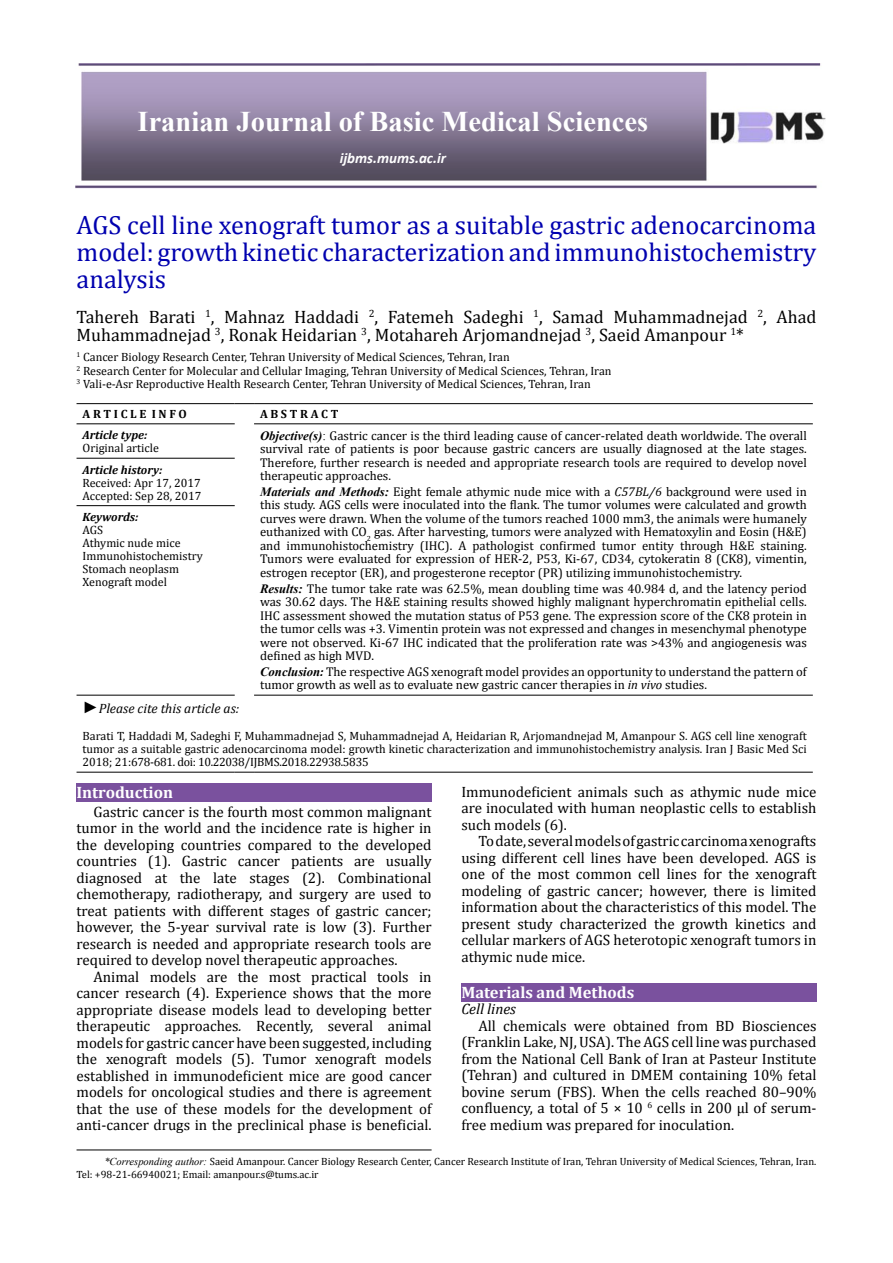
<style>
.page{position:relative;width:893px;height:1263px;background:#fff}
.page>*{position:absolute;margin:0;border:0;box-sizing:border-box;transform-origin:0 0}
.t1{font:700 28.5px "Times New Roman";color:#fff}
.t2{font:26.25px/27px "Cambria";color:#0000af;text-align:justify}
.t3{font:18px/17.7px "Cambria";color:#000}
.t4{font:700 16.5px "Cambria";color:#fff}
.t5{font:15px/16.5px "Cambria";color:#000;text-align:justify}
.t6{font:italic 700 15px "Calibri";color:#fff}
.t7{font:italic 15px "Cambria";color:#000}
.t8{font:italic 13.5px "Cambria";color:#000}
.t9{font:12.75px/13.5px "Cambria";color:#000;text-align:justify}
.t10{font:12px/13px "Cambria";color:#000}
.t11{font:12px/13px "Cambria Math";color:#000}
.t12{font:12px "Cambria Math";letter-spacing:-.025em;color:#000}
.t13{font:italic 700 12px "Cambria";color:#000}
.t14{font:700 12px "Cambria";color:#000}
.t15{font:10.5px/12.6px "Cambria";color:#000}
.s1{font-family:"Times New Roman";font-weight:700;font-style:italic}
.s2{font-family:"Times New Roman"}
.s3{font-style:italic}
.s4{font-weight:700;font-style:italic}
.s5{font-family:"Times New Roman";font-size:16.5px}
.s6{font-family:"Cambria Math"}
.s7{font-family:"Times New Roman";font-style:italic}
</style>
<div class="page">
<hr style="left:77px;top:1150px;width:355px;height:1px;background:#000">
<img style="left:75px;top:64px;width:750px;height:125px">
<hr style="left:77px;top:403px;width:158px;height:1px;background:#000">
<svg style="left:235px;top:403px;width:19px;height:1px"></svg>
<hr style="left:254px;top:403px;width:559px;height:1px;background:#000">
<hr style="left:77px;top:423px;width:158px;height:1px;background:#000">
<hr style="left:77px;top:458px;width:158px;height:1px;background:#000">
<hr style="left:254px;top:423px;width:559px;height:1px;background:#000">
<hr style="left:77px;top:505px;width:158px;height:1px;background:#000">
<hr style="left:77px;top:772px;width:158px;height:1px;background:#000">
<svg style="left:235px;top:772px;width:19px;height:1px"></svg>
<hr style="left:254px;top:772px;width:559px;height:1px;background:#000">
<hr style="left:77px;top:695px;width:158px;height:1px;background:#000">
<hr style="left:254px;top:695px;width:559px;height:1px;background:#000">
<div style="left:77px;top:783px;width:355px;height:19px;background:#7a519e"></div>
<div style="left:461px;top:983px;width:355px;height:19px;background:#7a519e"></div>
<h1 class="t1" style="left:138px;top:102px;width:512px">Iranian Journal of Basic Medical Sciences</h1>
<p class="t6" style="left:340px;top:149px;width:108px">ijbms.mums.ac.ir</p>
<h2 class="t2" style="left:77px;top:211px;width:741px">AGS cell line xenograft tumor as a suitable gastric adenocarcinoma model: growth kinetic characterization and immunohistochemistry analysis</h2>
<p class="t3" style="left:77px;top:308px;width:741px">Tahereh Barati <sup>1</sup>, Mahnaz Haddadi <sup>2</sup>, Fatemeh Sadeghi <sup>1</sup>, Samad Muhammadnejad <sup>2</sup>, Ahad<br>Muhammadnejad <sup>3</sup>, Ronak Heidarian <sup>3</sup>, Motahareh Arjomandnejad <sup>3</sup>, Saeid Amanpour <sup>1</sup>*</p>
<p class="t10" style="left:77px;top:351px;width:537px;line-height:13.5px"><sup>1</sup> Cancer Biology Research Center, Tehran University of Medical Sciences, Tehran, Iran<br><sup>2</sup> Research Center for Molecular and Cellular Imaging, Tehran University of Medical Sciences, Tehran, Iran<br><sup>3</sup> Vali-e-Asr Reproductive Health Research Center, Tehran University of Medical Sciences, Tehran, Iran</p>
<p class="t14" style="left:83px;top:405px;width:106px">A R T I C L E I N F O</p>
<p class="t14" style="left:260px;top:405px;width:80px">A B S T R A C T</p>
<p class="t13" style="left:83px;top:427px;width:66px">Article type:</p>
<p class="t11" style="left:83px;top:441px;width:78px">Original article</p>
<p class="t9" style="left:260px;top:429px;width:548px"><span class="s1">Objective(s)</span><span class="s2">:</span> Gastric cancer is the third leading cause of cancer-related death worldwide. The overall survival rate of patients is poor because gastric cancers are usually diagnosed at the late stages.<br>Therefore, further research is needed and appropriate research tools are required to develop novel therapeutic approaches.</p>
<p class="t9" style="left:260px;top:485px;width:548px"><span class="s1">Materials and Methods:</span> Eight female athymic nude mice with a <span class="s3">C57BL/6</span> background were used in this study. AGS cells were inoculated into the flank. The tumor volumes were calculated and growth curves were drawn. When the volume of the tumors reached 1000 mm3, the animals were humanely euthanized with CO<sub>2</sub> gas. After harvesting, tumors were analyzed with Hematoxylin and Eosin (H&amp;E) and immunohistochemistry (IHC). A pathologist confirmed tumor entity through H&amp;E staining.<br>Tumors were evaluated for expression of HER-2, P53, Ki-67, CD34, cytokeratin 8 (CK8), vimentin, estrogen receptor (ER), and progesterone receptor (PR) utilizing immunohistochemistry.</p>
<p class="t9" style="left:260px;top:581px;width:548px"><span class="s1">Results:</span> The tumor take rate was 62.5%, mean doubling time was 40.984 d, and the latency period was 30.62 days. The H&amp;E staining results showed highly malignant hyperchromatin epithelial cells.<br>IHC assessment showed the mutation status of P53 gene. The expression score of the CK8 protein in the tumor cells was +3. Vimentin protein was not expressed and changes in mesenchymal phenotype were not observed. Ki-67 IHC indicated that the proliferation rate was &gt;43% and angiogenesis was defined as high MVD.</p>
<p class="t9" style="left:260px;top:664px;width:548px"><span class="s1">Conclusion</span><span class="s4">:</span> The respective AGS xenograft model provides an opportunity to understand the pattern of tumor growth as well as to evaluate new gastric cancer therapies in <span class="s3">in vivo</span> studies.</p>
<p class="t13" style="left:83px;top:461px;width:81px">Article history:</p>
<p class="t11" style="left:83px;top:476px;width:120px">Received: Apr 17, 2017<br>Accepted: Sep 28, 2017</p>
<p class="t13" style="left:83px;top:508px;width:57px">Keywords:</p>
<p class="t10" style="left:83px;top:523px;width:122px">AGS<br>Athymic nude mice<br>Immunohistochemistry<br>Stomach neoplasm<br>Xenograft model</p>
<p class="t8" style="left:83px;top:698px;width:158px"><span class="s5">►</span>Please cite this article as:</p>
<p class="t10" style="left:83px;top:729px;width:726px;line-height:13.5px">Barati T, Haddadi M, Sadeghi F, Muhammadnejad S, Muhammadnejad A, Heidarian R, Arjomandnejad M, Amanpour S. AGS cell line xenograft tumor as a suitable gastric adenocarcinoma model: growth kinetic characterization and immunohistochemistry analysis. <span class="s6">Iran J Basic Med Sci</span></p>
<p class="t12" style="left:83px;top:755px;width:288px">2018; 21:678-681. doi: 10.22038/IJBMS.2018.22938.5835</p>
<p class="t4" style="left:77px;top:781px;width:98px">Introduction</p>
<p class="t5" style="left:77px;top:803px;width:357px;text-indent:17px">Gastric cancer is the fourth most common malignant tumor in the world and the incidence rate is higher in the developing countries compared to the developed countries (1). Gastric cancer patients are usually diagnosed at the late stages (2). Combinational chemotherapy, radiotherapy, and surgery are used to treat patients with different stages of gastric cancer; however, the 5-year survival rate is low (3). Further research is needed and appropriate research tools are required to develop novel therapeutic approaches.</p>
<p class="t5" style="left:77px;top:968px;width:357px;text-indent:17px">Animal models are the most practical tools in cancer research (4). Experience shows that the more appropriate disease models lead to developing better therapeutic approaches<span class="s3">.</span> Recently, several animal models for gastric cancer have been suggested, including the xenograft models (5). Tumor xenograft models established in immunodeficient mice are good cancer models for oncological studies and there is agreement that the use of these models for the development of anti-cancer drugs in the preclinical phase is beneficial.</p>
<p class="t5" style="left:461px;top:783px;width:357px">Immunodeficient animals such as athymic nude mice are inoculated with human neoplastic cells to establish such models (6).</p>
<p class="t5" style="left:461px;top:833px;width:357px;text-indent:17px">To date, several models of gastric carcinoma xenografts using different cell lines have been developed. AGS is one of the most common cell lines for the xenograft modeling of gastric cancer; however, there is limited information about the characteristics of this model. The present study characterized the growth kinetics and cellular markers of AGS heterotopic xenograft tumors in athymic nude mice.</p>
<p class="t4" style="left:461px;top:980px;width:174px">Materials and Methods</p>
<p class="t7" style="left:461px;top:998px;width:56px">Cell lines</p>
<p class="t5" style="left:461px;top:1017px;width:357px;text-indent:17px">All chemicals were obtained from BD Biosciences (Franklin Lake, NJ, USA). The AGS cell line was purchased from the National Cell Bank of Iran at Pasteur Institute (Tehran) and cultured in DMEM containing 10% fetal bovine serum (FBS). When the cells reached 80–90% confluency, a total of 5 × 10 <sup>6</sup> cells in 200 μl of serum&shy;free medium was prepared for inoculation.</p>
<p class="t15" style="left:77px;top:1155px;width:741px;text-indent:28px"><span class="s7">*Corresponding author:</span> Saeid Amanpour. Cancer Biology Research Center, Cancer Research Institute of Iran, Tehran University of Medical Sciences, Tehran, Iran.<br>Tel: +98-21-66940021; Email: amanpour.s@tums.ac.ir</p>
</div>
